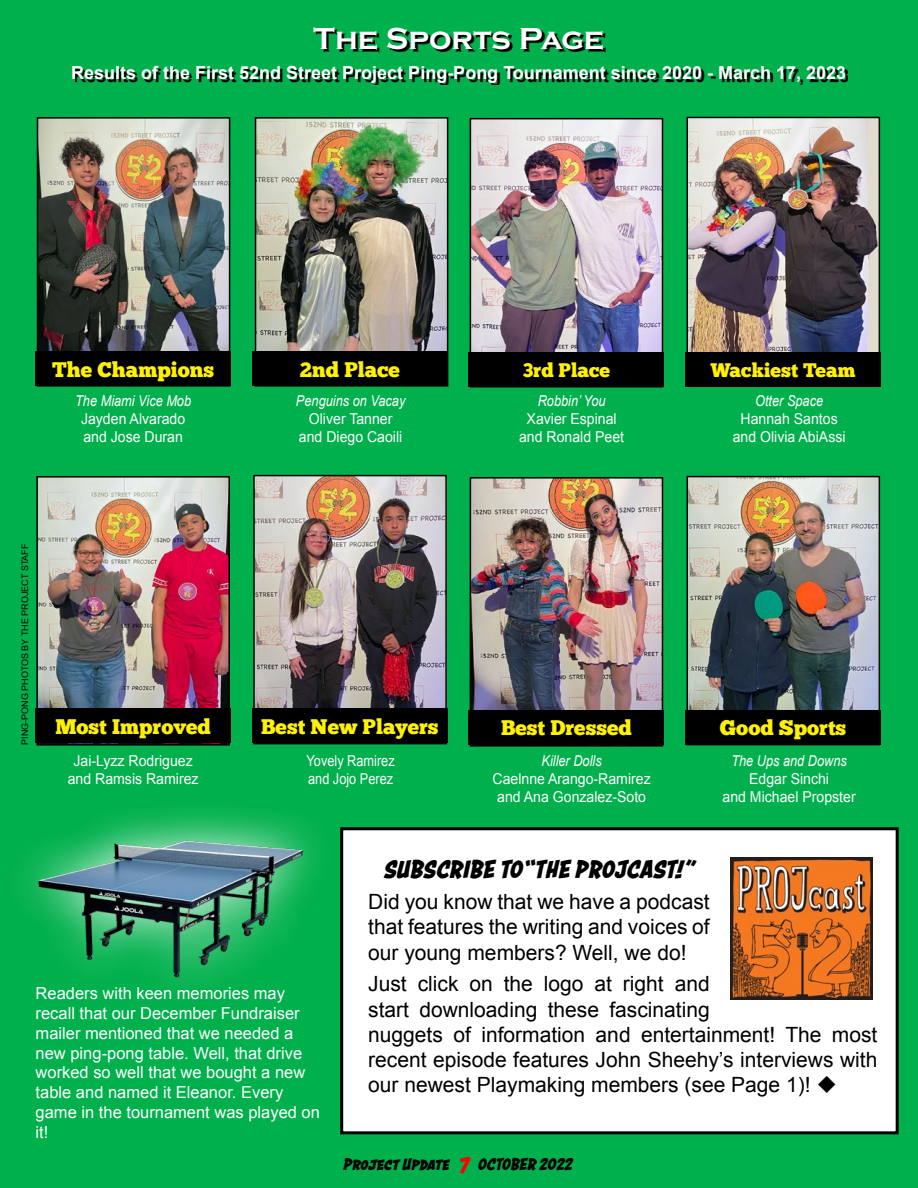
<style>
.page{position:relative;width:918px;height:1188px;background:#00b04c}
.page>*{position:absolute;margin:0;border:0;box-sizing:border-box;transform-origin:0 0}
.t1{font:700 31.5px "Copperplate";color:#fff}
.t2{font:italic 700 27px "Astounder Squared BB";color:#000}
.t3{font:21px/25.2px "Arial";color:#000;text-align:justify}
.t4{font:21px "Chunk Five";color:#fff200}
.t5{font:19.5px "Chunk Five";color:#fff200}
.t6{font:700 18px "Arial";color:#fff}
.t7{font:italic 700 18px "Astounder Squared BB";letter-spacing:-.01em;color:#000}
.t8{font:16.5px/19.8px "Arial";color:#fff}
.t9{font:15px/18px "Arial";color:#fff;text-align:center;scale:.94 1}
.t10{font:italic 15px "Arial";color:#fff;scale:.85 1}
.t11{font:15px/18px "Arial";color:#fff;scale:.85 1}
.t12{font:9px "Arial";color:#000}
.s1{font-size:24px;color:#f00}
</style>
<div class="page">
<img style="left:40px;top:120px;width:187px;height:231px">
<div style="left:37px;top:117px;width:193px;height:270px;border:2px solid #000"></div>
<img style="left:258px;top:120px;width:187px;height:231px">
<div style="left:255px;top:117px;width:193px;height:270px;border:2px solid #000"></div>
<img style="left:473px;top:121px;width:187px;height:231px">
<div style="left:470px;top:118px;width:193px;height:269px;border:2px solid #000"></div>
<img style="left:690px;top:120px;width:187px;height:232px">
<div style="left:687px;top:117px;width:193px;height:269px;border:2px solid #000"></div>
<img style="left:473px;top:480px;width:187px;height:230px">
<div style="left:470px;top:477px;width:193px;height:270px;border:2px solid #000"></div>
<div style="left:469px;top:710px;width:195px;height:34px;background:#000"></div>
<img style="left:690px;top:479px;width:187px;height:231px">
<div style="left:687px;top:476px;width:193px;height:269px;border:2px solid #000"></div>
<div style="left:686px;top:710px;width:195px;height:34px;background:#000"></div>
<img style="left:39px;top:479px;width:188px;height:229px">
<div style="left:36px;top:476px;width:194px;height:270px;border:2px solid #000"></div>
<div style="left:36px;top:708px;width:195px;height:35px;background:#000"></div>
<img style="left:256px;top:478px;width:188px;height:230px">
<div style="left:253px;top:475px;width:194px;height:269px;border:2px solid #000"></div>
<div style="left:252px;top:708px;width:195px;height:35px;background:#000"></div>
<svg style="left:75px;top:29px;width:773px;height:56px"></svg>
<div style="left:342px;top:829px;width:555px;height:304px;background:#fff"></div>
<div style="left:340px;top:827px;width:559px;height:307px;border:3px solid #000"></div>
<div style="left:469px;top:352px;width:195px;height:35px;background:#000"></div>
<div style="left:686px;top:352px;width:195px;height:35px;background:#000"></div>
<div style="left:36px;top:351px;width:195px;height:35px;background:#000"></div>
<div style="left:252px;top:351px;width:195px;height:35px;background:#000"></div>
<img style="left:730px;top:858px;width:142px;height:142px">
<div style="left:0;top:798px;width:341px;height:216px;background:#fff;opacity:.87"></div>
<img style="left:36px;top:825px;width:270px;height:158px">
<h1 class="t1" style="left:313px;top:21px;width:292px">The Sports Page</h1>
<p class="t6" style="left:71px;top:61px;width:776px">Results of the First 52nd Street Project Ping-Pong Tournament since 2020 - March 17, 2023</p>
<p class="t4" style="left:52px;top:359px;width:163px">The Champions</p>
<p class="t4" style="left:300px;top:359px;width:102px">2nd Place</p>
<p class="t5" style="left:523px;top:361px;width:89px">3rd Place</p>
<p class="t5" style="left:711px;top:361px;width:146px">Wackiest Team</p>
<p class="t10" style="left:296px;top:391px;width:130px">Penguins on Vacay</p>
<p class="t9" style="left:299px;top:410px;width:112px">Oliver Tanner and Diego Caoili</p>
<p class="t10" style="left:755px;top:391px;width:82px">Otter Space</p>
<p class="t9" style="left:733px;top:410px;width:122px">Hannah Santos and Olivia AbiAssi</p>
<p class="t10" style="left:75px;top:391px;width:138px">The Miami Vice Mob</p>
<p class="t9" style="left:81px;top:410px;width:112px;text-align:left">Jayden Alvarado and Jose Duran</p>
<p class="t10" style="left:538px;top:391px;width:81px">Robbin’ You</p>
<p class="t9" style="left:519px;top:410px;width:113px">Xavier Espinal and Ronald Peet</p>
<p class="t12" style="left:19px;top:745px;width:203px;rotate:-90deg">PING-PONG PHOTOS BY THE PROJECT STAFF</p>
<p class="t4" style="left:55px;top:717px;width:157px">Most Improved</p>
<p class="t4" style="left:261px;top:717px;width:179px">Best New Players</p>
<p class="t4" style="left:501px;top:718px;width:132px">Best Dressed</p>
<p class="t4" style="left:720px;top:718px;width:128px">Good Sports</p>
<p class="t9" style="left:68px;top:752px;width:141px">Jai-Lyzz Rodriguez and Ramsis Ramirez</p>
<p class="t11" style="left:307px;top:752px;width:105px">Yovely Ramirez and Jojo Perez</p>
<p class="t10" style="left:542px;top:751px;width:72px">Killer Dolls</p>
<p class="t9" style="left:493px;top:770px;width:170px">Caelnne Arango-Ramirez and Ana Gonzalez-Soto</p>
<p class="t10" style="left:731px;top:751px;width:137px">The Ups and Downs</p>
<p class="t9" style="left:723px;top:770px;width:143px">Edgar Sinchi<br>and Michael Propster</p>
<p class="t8" style="left:36px;top:984px;width:286px">Readers with keen memories may recall that our December Fundraiser mailer mentioned that we needed a new ping-pong table. Well, that drive worked so well that we bought a new table and named it Eleanor. Every game in the tournament was played on it!</p>
<p class="t2" style="left:384px;top:853px;width:312px">SUBSCRIBE TO“THE PROJCAST!”</p>
<p class="t3" style="left:368px;top:889px;width:343px">Did you know that we have a podcast that features the writing and voices of our young members? Well, we do!</p>
<p class="t3" style="left:368px;top:972px;width:511px;text-align:left">Just click on the logo at right and<br>start downloading these fascinating<br>nuggets of information and entertainment! The most recent episode features John Sheehy’s interviews with our newest Playmaking members (see Page 1)! ◆</p>
<p class="t7" style="left:343px;top:1153px;width:231px">Project Update <span class="s1">7</span> OCTOBER 2022</p>
<p class="t7" style="left:359px;top:1153px;width:201px">Project Update <span class="s1">7</span> MAY 2023</p>
</div>
